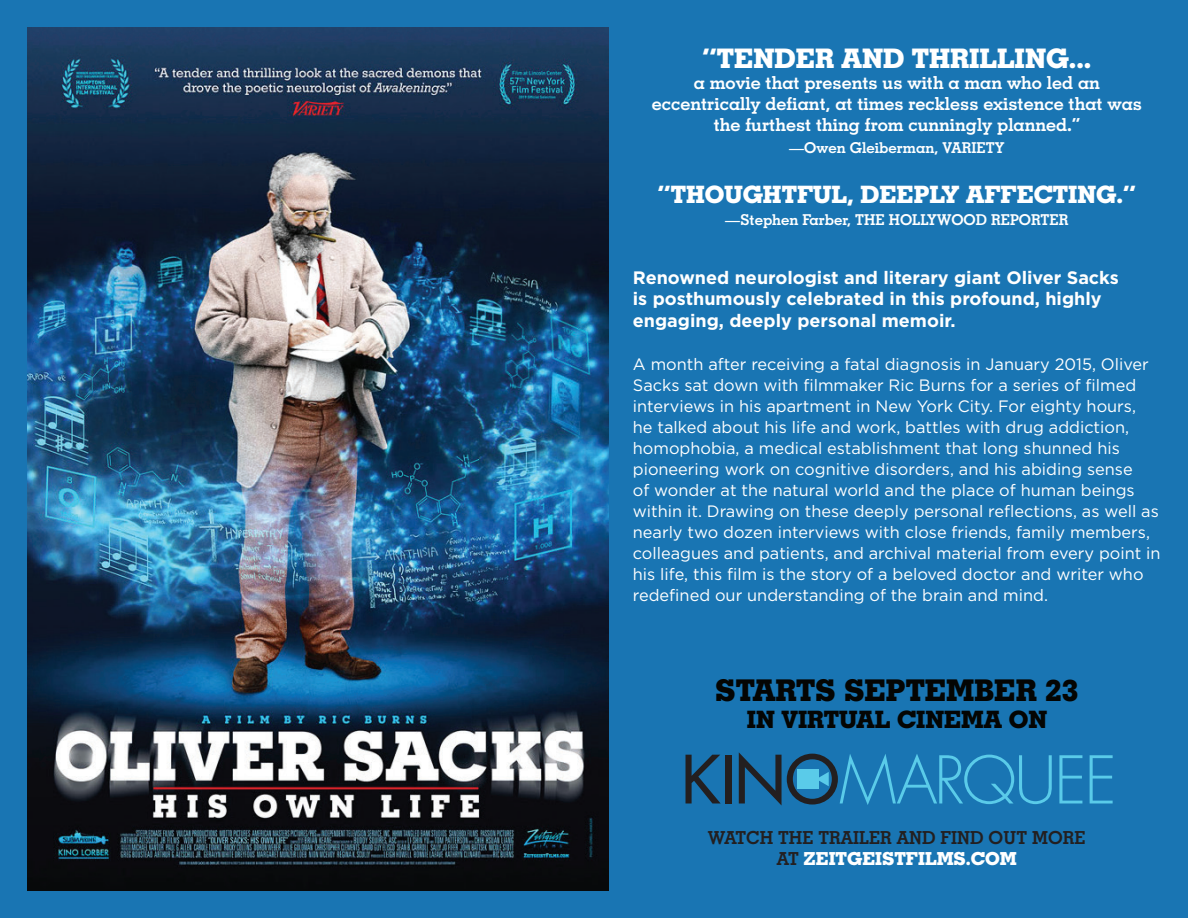
<style>
.page{position:relative;width:1188px;height:918px;background:#1975b3}
.page>*{position:absolute;margin:0;border:0;box-sizing:border-box;transform-origin:0 0}
.t1{font:700 30px "Geometric Slab 703 BT Xtra";color:#040503}
.t2{font:700 27px "Geometric Slab 703 BT Xtra";color:#fff}
.t3{font:700 24px "Geometric Slab 703 BT Xtra";color:#fff}
.t4{font:700 24px "Geometric Slab 703 BT Xtra";color:#040503}
.t5{font:700 18px/21px "Geometric Slab 703 BT";color:#fff;text-align:center}
.t6{font:700 18px/21.6px "Gotham";color:#fff}
.t7{font:700 18px "Geometric Slab 703 BT";color:#231f20}
.t8{font:700 18px "Geometric Slab 703 BT Xtra";color:#fff}
.t9{font:16.5px/21px "Gotham";color:#fff}
.t10{font:700 15px "Geometric Slab 703 BT";color:#fff}
.s1{font-family:"Geometric Slab 703 BT";color:#231f20}
</style>
<div class="page">
<img style="left:27px;top:27px;width:581px;height:864px">
<svg style="left:686px;top:755px;width:34px;height:48px"></svg>
<div style="left:725px;top:755px;width:6px;height:48px;background:#231f20"></div>
<svg style="left:1059px;top:755px;width:23px;height:48px"></svg>
<svg style="left:1090px;top:755px;width:23px;height:48px"></svg>
<svg style="left:739px;top:752px;width:313px;height:53px"></svg>
<h2 class="t2" style="left:703px;top:42px;width:390px">“TENDER AND THRILLING...</h2>
<p class="t5" style="left:652px;top:72px;width:492px">a movie that presents us with a man who led an eccentrically defiant, at times reckless existence that was the furthest thing from cunningly planned.”</p>
<p class="t10" style="left:789px;top:138px;width:217px">—Owen Gleiberman, VARIETY</p>
<h3 class="t3" style="left:658px;top:180px;width:480px">“THOUGHTFUL, DEEPLY AFFECTING.”</h3>
<p class="t10" style="left:725px;top:210px;width:345px">—Stephen Farber, THE HOLLYWOOD REPORTER</p>
<p class="t6" style="left:633px;top:266px;width:488px">Renowned neurologist and literary giant Oliver Sacks is posthumously celebrated in this profound, highly engaging, deeply personal memoir.</p>
<p class="t9" style="left:633px;top:353px;width:529px">A month after receiving a fatal diagnosis in January 2015, Oliver Sacks sat down with filmmaker Ric Burns for a series of filmed interviews in his apartment in New York City. For eighty hours,<br>he talked about his life and work, battles with drug addiction, homophobia, a medical establishment that long shunned his pioneering work on cognitive disorders, and his abiding sense<br>of wonder at the natural world and the place of human beings within it. Drawing on these deeply personal reflections, as well as nearly two dozen interviews with close friends, family members, colleagues and patients, and archival material from every point in his life, this film is the story of a beloved doctor and writer who redefined our understanding of the brain and mind.</p>
<h1 class="t1" style="left:715px;top:672px;width:365px">STARTS SEPTEMBER 23</h1>
<h3 class="t4" style="left:747px;top:705px;width:302px">IN VIRTUAL CINEMA ON</h3>
<p class="t7" style="left:708px;top:827px;width:379px">WATCH THE TRAILER AND FIND OUT MORE</p>
<p class="t8" style="left:777px;top:848px;width:241px"><span class="s1">AT</span> ZEITGEISTFILMS.COM</p>
</div>
